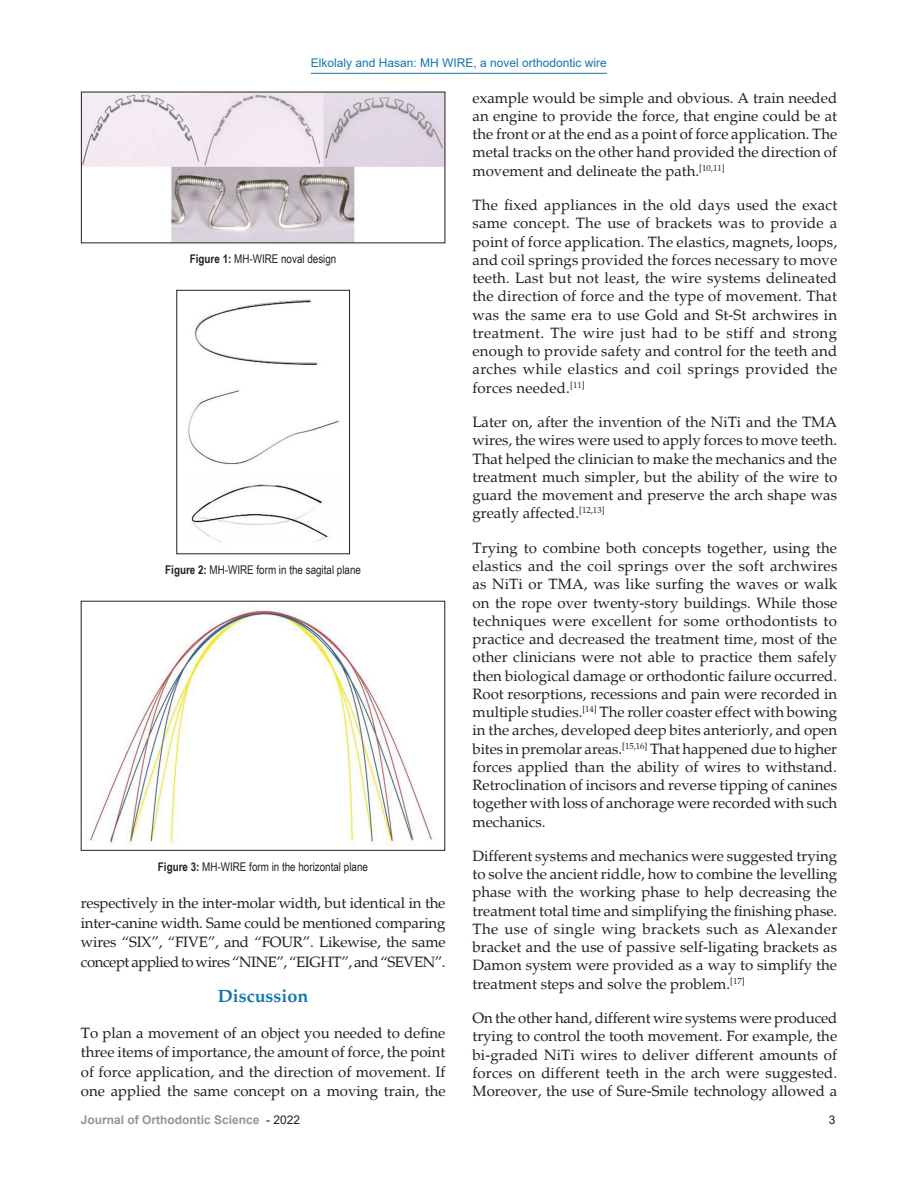
<style>
.page{position:relative;width:918px;height:1188px;background:#fff}
.page>*{position:absolute;margin:0;border:0;box-sizing:border-box;transform-origin:0 0}
.t1{font:700 18px "Palatino";color:#1476ab}
.TX{font:15px/18.3px "Palatino";color:#231f20;text-align:justify}
.FGC{font:12px "Arial Narrow";color:#231f20}
.t2{font:12px "Arial";color:#1476ab}
.t3{font:700 12px "Arial";color:#939598}
.t4{font:12px "Arial";color:#231f20}
.s1{font-weight:700}
.s2{font-weight:400;color:#231f20}
</style>
<div class="page">
<hr style="left:311px;top:73px;width:296px;height:1px;background:#1476ab">
<img style="left:83px;top:94px;width:360px;height:147px">
<img style="left:188px;top:299px;width:151px;height:244px">
<div style="left:177px;top:290px;width:173px;height:264px;border:1px solid #231f20"></div>
<img style="left:89px;top:607px;width:344px;height:238px">
<div style="left:81px;top:601px;width:364px;height:250px;border:1px solid #231f20"></div>
<p class="t2" style="left:311px;top:55px;width:298px">Elkolaly and Hasan: MH WIRE, a novel orthodontic wire</p>
<p class="FGC" style="left:190px;top:250px;width:148px"><span class="s1">Figure 1:</span> MH‑WIRE noval design</p>
<p class="FGC" style="left:165px;top:561px;width:197px"><span class="s1">Figure 2:</span> MH‑WIRE form in the sagital plane</p>
<p class="FGC" style="left:158px;top:858px;width:211px"><span class="s1">Figure 3:</span> MH‑WIRE form in the horizontal plane</p>
<p class="TX" style="left:81px;top:894px;width:366px;line-height:19.4px">respectively in the inter‑molar width, but identical in the inter‑canine width. Same could be mentioned comparing wires “SIX”, “FIVE”, and “FOUR”. Likewise, the same concept applied to wires “NINE”, “EIGHT”, and “SEVEN”.</p>
<h1 class="t1" style="left:218px;top:986px;width:92px">Discussion</h1>
<p class="TX" style="left:81px;top:1024px;width:366px;line-height:19.4px">To plan a movement of an object you needed to define three items of importance, the amount of force, the point of force application, and the direction of movement. If one applied the same concept on a moving train, the</p>
<p class="TX" style="left:472px;top:89px;width:366px">example would be simple and obvious. A train needed an engine to provide the force, that engine could be at the front or at the end as a point of force application. The metal tracks on the other hand provided the direction of movement and delineate the path.<sup>[10,11]</sup></p>
<p class="TX" style="left:472px;top:196px;width:366px">The fixed appliances in the old days used the exact same concept. The use of brackets was to provide a point of force application. The elastics, magnets, loops, and coil springs provided the forces necessary to move teeth. Last but not least, the wire systems delineated the direction of force and the type of movement. That was the same era to use Gold and St‑St archwires in treatment. The wire just had to be stiff and strong enough to provide safety and control for the teeth and arches while elastics and coil springs provided the forces needed.<sup>[11]</sup></p>
<p class="TX" style="left:472px;top:413px;width:366px">Later on, after the invention of the NiTi and the TMA wires, the wires were used to apply forces to move teeth.<br>That helped the clinician to make the mechanics and the treatment much simpler, but the ability of the wire to guard the movement and preserve the arch shape was greatly affected.<sup>[12,13]</sup></p>
<p class="TX" style="left:472px;top:539px;width:366px">Trying to combine both concepts together, using the elastics and the coil springs over the soft archwires as NiTi or TMA, was like surfing the waves or walk on the rope over twenty‑story buildings. While those techniques were excellent for some orthodontists to practice and decreased the treatment time, most of the other clinicians were not able to practice them safely then biological damage or orthodontic failure occurred.<br>Root resorptions, recessions and pain were recorded in multiple studies.<sup>[14]</sup> The roller coaster effect with bowing in the arches, developed deep bites anteriorly, and open bites in premolar areas.<sup>[15,16]</sup> That happened due to higher forces applied than the ability of wires to withstand.<br>Retroclination of incisors and reverse tipping of canines together with loss of anchorage were recorded with such mechanics.</p>
<p class="TX" style="left:472px;top:847px;width:366px">Different systems and mechanics were suggested trying to solve the ancient riddle, how to combine the levelling phase with the working phase to help decreasing the treatment total time and simplifying the finishing phase.<br>The use of single wing brackets such as Alexander bracket and the use of passive self‑ligating brackets as Damon system were provided as a way to simplify the treatment steps and solve the problem.<sup>[17]</sup></p>
<p class="TX" style="left:472px;top:1009px;width:366px">On the other hand, different wire systems were produced trying to control the tooth movement. For example, the bi‑graded NiTi wires to deliver different amounts of forces on different teeth in the arch were suggested.<br>Moreover, the use of Sure‑Smile technology allowed a</p>
<p class="t3" style="left:81px;top:1111px;width:221px">Journal of Orthodontic Science <span class="s2">- 2022</span></p>
<p class="t4" style="left:829px;top:1111px;width:8px">3</p>
</div>
